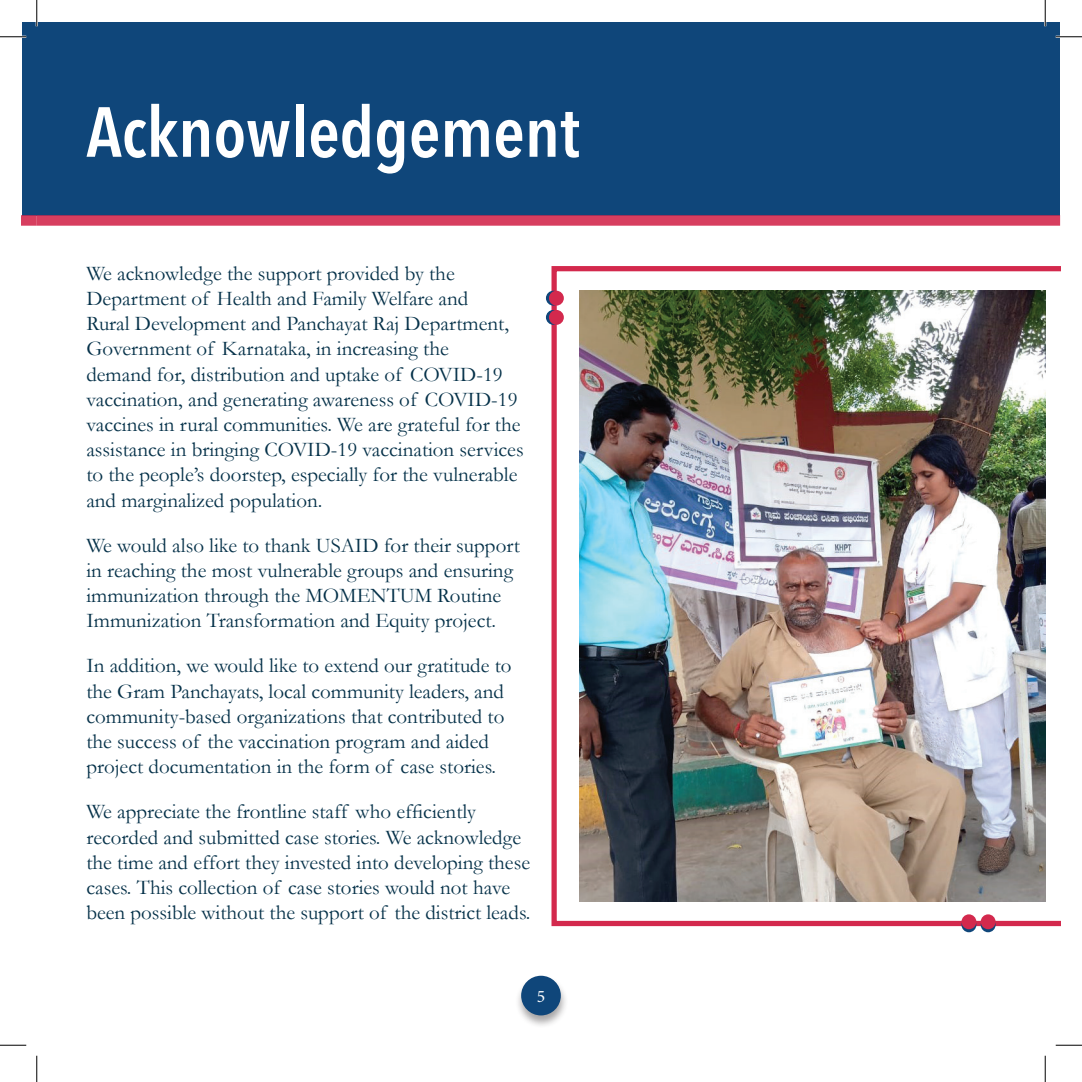
<style>
.page{position:relative;width:1082px;height:1082px;background:#fff}
.page>*{position:absolute;margin:0;border:0;box-sizing:border-box;transform-origin:0 0}
.t1{font:600 70px "Avenir Next Condensed";color:#fff}
.t2{font:21px/25.2px "Garamond";color:#053149}
.t3{font:17.5px "Minion Pro";color:#fff}
</style>
<div class="page">
<div style="left:515px;top:975px;width:54px;height:53px;background:#231f20;opacity:.4"></div>
<div style="left:521px;top:975px;width:40px;height:40px;background:#0f467a;border-radius:50%"></div>
<div style="left:22px;top:22px;width:15px;height:193px;background:#0f467a"></div>
<div style="left:37px;top:22px;width:1023px;height:193px;background:#0f467a"></div>
<div style="left:22px;top:215px;width:15px;height:11px;background:#d73e5f"></div>
<div style="left:37px;top:215px;width:1023px;height:11px;background:#d73e5f"></div>
<img style="left:551px;top:266px;width:509px;height:660px">
<svg style="left:546px;top:291px;width:15px;height:14px"></svg>
<svg style="left:546px;top:310px;width:15px;height:15px"></svg>
<div style="left:549px;top:291px;width:15px;height:14px;background:#d3294d;border-radius:50%"></div>
<div style="left:549px;top:310px;width:15px;height:15px;background:#d3294d;border-radius:50%"></div>
<svg style="left:961px;top:917px;width:15px;height:15px"></svg>
<svg style="left:980px;top:917px;width:15px;height:15px"></svg>
<div style="left:961px;top:914px;width:15px;height:15px;background:#d3294d;border-radius:50%"></div>
<div style="left:980px;top:914px;width:15px;height:15px;background:#d3294d;border-radius:50%"></div>
<hr style="left:0;top:36px;width:26px;height:2px;background:#fff">
<hr style="left:1055px;top:36px;width:27px;height:2px;background:#fff">
<hr style="left:36px;top:0;width:2px;height:26px;background:#fff">
<hr style="left:1044px;top:0;width:2px;height:26px;background:#fff">
<svg style="left:0;top:36px;width:26px;height:1px"></svg>
<svg style="left:1055px;top:36px;width:27px;height:1px"></svg>
<svg style="left:0;top:1044px;width:26px;height:1px"></svg>
<svg style="left:1055px;top:1044px;width:27px;height:1px"></svg>
<svg style="left:36px;top:0;width:1px;height:26px"></svg>
<svg style="left:36px;top:1055px;width:1px;height:27px"></svg>
<svg style="left:1044px;top:0;width:1px;height:26px"></svg>
<svg style="left:1044px;top:1055px;width:1px;height:27px"></svg>
<h1 class="t1" style="left:86px;top:72px;width:495px">Acknowledgement</h1>
<p class="t2" style="left:86px;top:260px;width:439px">We acknowledge the support provided by the Department of Health and Family Welfare and<br>Rural Development and Panchayat Raj Department, Government of Karnataka, in increasing the<br>demand for, distribution and uptake of COVID-19 vaccination, and generating awareness of COVID-19 vaccines in rural communities. We are grateful for the assistance in bringing COVID-19 vaccination services to the people’s doorstep, especially for the vulnerable and marginalized population.</p>
<p class="t2" style="left:86px;top:532px;width:435px">We would also like to thank USAID for their support in reaching the most vulnerable groups and ensuring immunization through the MOMENTUM Routine Immunization Transformation and Equity project.</p>
<p class="t2" style="left:86px;top:652px;width:427px">In addition, we would like to extend our gratitude to the Gram Panchayats, local community leaders, and community-based organizations that contributed to the success of the vaccination program and aided project documentation in the form of case stories.</p>
<p class="t2" style="left:86px;top:798px;width:445px">We appreciate the frontline staff who efficiently recorded and submitted case stories. We acknowledge the time and effort they invested into developing these cases. This collection of case stories would not have been possible without the support of the district leads.</p>
<p class="t3" style="left:537px;top:984px;width:10px">5</p>
</div>
